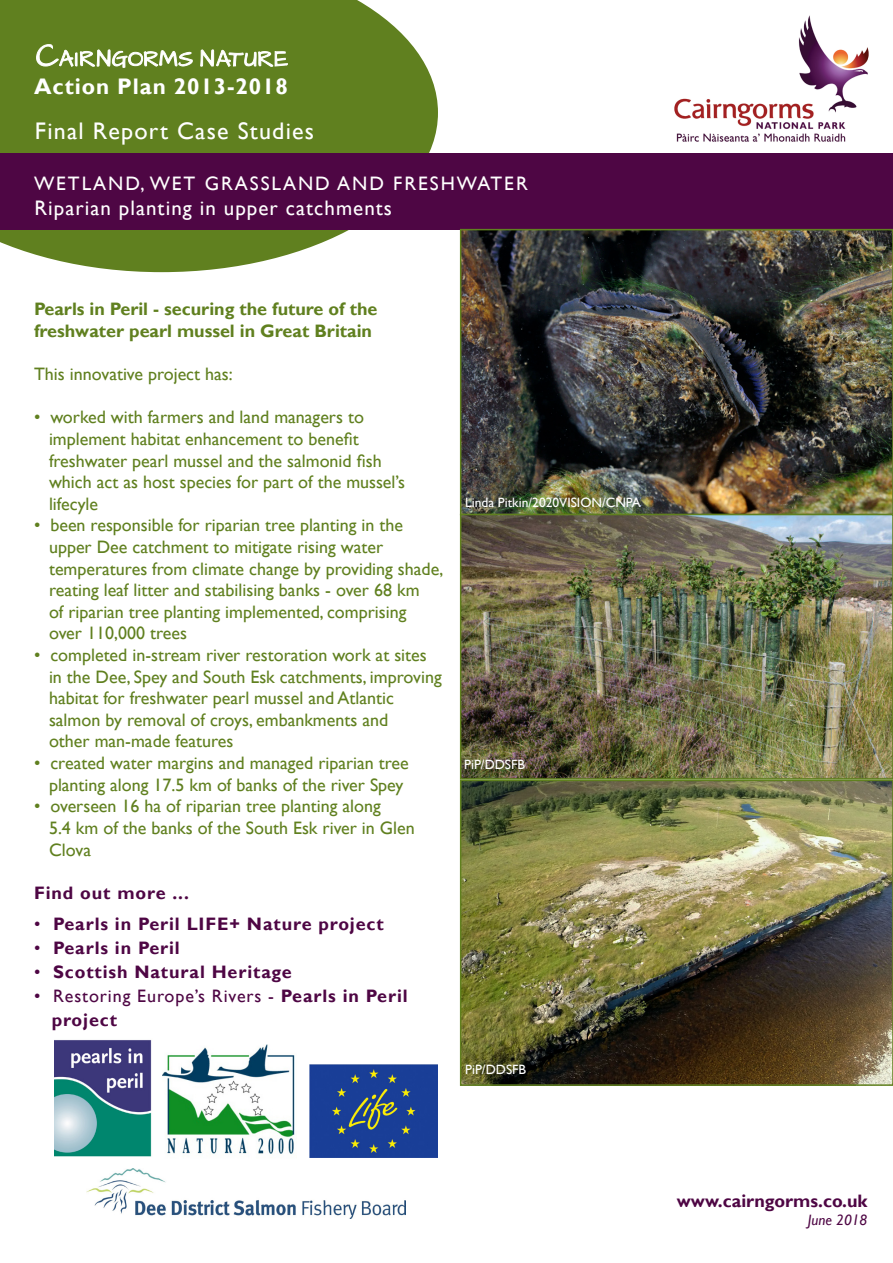
<style>
.page{position:relative;width:893px;height:1263px;background:#fff}
.page>*{position:absolute;margin:0;border:0;box-sizing:border-box;transform-origin:0 0}
.t1{font:24px "Gill Sans";letter-spacing:.05em;color:#fff}
.t2{font:700 22.5px "Gill Sans";letter-spacing:.04em;color:#fff}
.t3{font:21px "Gill Sans";letter-spacing:.05em;color:#fff}
.t4{font:19.5px "Gill Sans";letter-spacing:.1em;color:#fff}
.t5{font:18px/21.6px "Gill Sans";color:#60801f}
.t6{font:700 18px "Gill Sans";letter-spacing:.05em;color:#4e0644}
.t7{font:700 18px/21.6px "Gill Sans";color:#60801f}
.t8{font:18px/24px "Gill Sans";letter-spacing:.05em;color:#4e0644}
.t9{font:700 18px "Gill Sans";color:#4e0644}
.t10{font:italic 15px "Gill Sans";color:#4e0644}
.t11{font:13.5px "Gill Sans";color:#fff}
.s1{font-weight:400}
.s2{font-weight:700}
</style>
<div class="page">
<svg style="left:0;top:0;width:438px;height:272px;background:#75913d"></svg>
<div style="left:0;top:153px;width:893px;height:77px;background:#4e0644"></div>
<img style="left:674px;top:15px;width:195px;height:127px">
<img style="left:463px;top:232px;width:427px;height:280px">
<div style="left:460px;top:229px;width:433px;height:286px;border:2px solid #60801f"></div>
<img style="left:463px;top:517px;width:427px;height:260px">
<div style="left:460px;top:514px;width:433px;height:266px;border:2px solid #60801f"></div>
<img style="left:463px;top:783px;width:427px;height:300px">
<div style="left:460px;top:780px;width:433px;height:306px;border:2px solid #60801f"></div>
<svg style="left:36px;top:44px;width:157px;height:24px"></svg>
<svg style="left:200px;top:49px;width:88px;height:19px"></svg>
<img style="left:87px;top:1168px;width:319px;height:50px">
<img style="left:54px;top:1040px;width:98px;height:117px">
<img style="left:163px;top:1044px;width:132px;height:110px">
<img style="left:309px;top:1064px;width:129px;height:93px">
<p class="t2" style="left:34px;top:73px;width:255px">Action Plan 2013-2018</p>
<p class="t1" style="left:35px;top:117px;width:281px">Final Report Case Studies</p>
<p class="t4" style="left:34px;top:172px;width:495px">WETLAND, WET GRASSLAND AND FRESHWATER</p>
<p class="t3" style="left:34px;top:195px;width:359px">Riparian planting in upper catchments</p>
<p class="t7" style="left:34px;top:299px;width:345px">Pearls in Peril - securing the future of the freshwater pearl mussel in Great Britain</p>
<p class="t5" style="left:34px;top:364px;width:200px">This innovative project has:</p>
<p class="t5" style="left:49px;top:407px;width:334px;text-indent:-15px">• worked with farmers and land managers to implement habitat enhancement to benefit freshwater pearl mussel and the salmonid fish</p>
<p class="t5" style="left:49px;top:472px;width:357px">which act as host species for part of the mussel’s lifecyle</p>
<p class="t5" style="left:49px;top:515px;width:396px;text-indent:-15px">• been responsible for riparian tree planting in the upper Dee catchment to mitigate rising water temperatures from climate change by providing shade, reating leaf litter and stabilising banks - over 68 km<br>of riparian tree planting implemented, comprising over 110,000 trees</p>
<p class="t5" style="left:49px;top:644px;width:394px;text-indent:-15px">• completed in-stream river restoration work at sites in the Dee, Spey and South Esk catchments, improving habitat for freshwater pearl mussel and Atlantic salmon by removal of croys, embankments and<br>other man-made features</p>
<p class="t5" style="left:34px;top:752px;width:376px;text-align:center">• created water margins and managed riparian tree planting along 17.5 km of banks of the river Spey</p>
<p class="t5" style="left:34px;top:796px;width:348px">• overseen 16 ha of riparian tree planting along</p>
<p class="t5" style="left:49px;top:817px;width:367px">5.4 km of the banks of the South Esk river in Glen<br>Clova</p>
<p class="t6" style="left:34px;top:882px;width:156px">Find out more ...</p>
<p class="t6" style="left:34px;top:913px;width:351px"><span class="s1">•</span> Pearls in Peril LIFE+ Nature project</p>
<p class="t6" style="left:34px;top:937px;width:147px"><span class="s1">•</span> Pearls in Peril</p>
<p class="t6" style="left:34px;top:961px;width:259px"><span class="s1">•</span> Scottish Natural Heritage</p>
<p class="t8" style="left:52px;top:984px;width:357px;text-indent:-18px">• Restoring Europe’s Rivers - <span class="s2">Pearls in Peril project</span></p>
<p class="t11" style="left:465px;top:494px;width:177px">Linda Pitkin/2020VISION/CNPA</p>
<p class="t11" style="left:464px;top:756px;width:62px">PiP/DDSFB</p>
<p class="t11" style="left:465px;top:1061px;width:62px">PiP/DDSFB</p>
<p class="t9" style="left:677px;top:1190px;width:192px">www.cairngorms.co.uk</p>
<p class="t10" style="left:808px;top:1211px;width:61px">June 2018</p>
</div>
